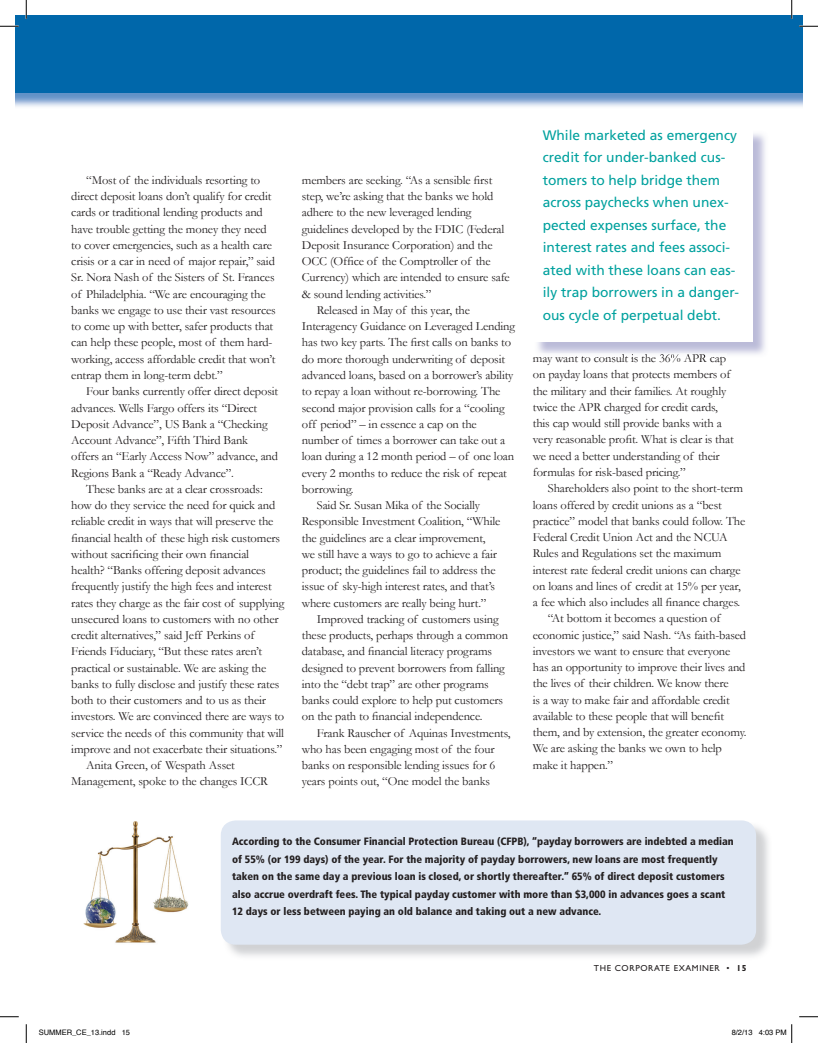
<style>
.page{position:relative;width:818px;height:1043px;background:#fff}
.page>*{position:absolute;margin:0;border:0;box-sizing:border-box;transform-origin:0 0}
.t1{font:13.75px/22.5px "Frutiger";color:#00a19e}
.t2{font:12.5px/16.2px "Garamond";letter-spacing:-.01em;color:#231f20}
.t3{font:900 condensed 10.62px/17.5px "Frutiger";color:#231f20}
.t4{font:8.75px "Gill Sans";letter-spacing:.07em;color:#231f20}
.t5{font:7.5px "Helvetica";color:#000}
.s1{font-weight:700}
</style>
<div class="page">
<img style="left:15px;top:93px;width:787px;height:14px">
<div style="left:15px;top:15px;width:787px;height:78px;background:#0067aa"></div>
<div style="left:221px;top:820px;width:535px;height:124px;background:#dfe7f3;border-radius:15px"></div>
<img style="left:537px;top:134px;width:228px;height:221px">
<img style="left:537px;top:354px;width:189px;height:3px">
<div style="left:532px;top:129px;width:220px;height:212px;background:#fff"></div>
<img style="left:83px;top:821px;width:106px;height:122px">
<svg style="left:0;top:25px;width:19px;height:2px"></svg>
<svg style="left:799px;top:25px;width:19px;height:2px"></svg>
<svg style="left:0;top:1016px;width:19px;height:1px"></svg>
<svg style="left:799px;top:1016px;width:19px;height:1px"></svg>
<svg style="left:25px;top:0;width:2px;height:19px"></svg>
<svg style="left:25px;top:1024px;width:2px;height:18px"></svg>
<svg style="left:790px;top:0;width:2px;height:19px"></svg>
<svg style="left:791px;top:1024px;width:1px;height:18px"></svg>
<p class="t2" style="left:71px;top:172px;width:206px;text-indent:15px">“Most of the individuals resorting to direct deposit loans don’t qualify for credit cards or traditional lending products and have trouble getting the money they need to cover emergencies, such as a health care crisis or a car in need of major repair,” said Sr. Nora Nash of the Sisters of St. Frances of Philadelphia. “We are encouraging the banks we engage to use their vast resources to come up with better, safer products that can help these people, most of them hard&shy;working, access affordable credit that won’t entrap them in long-term debt.”</p>
<p class="t2" style="left:71px;top:383px;width:208px;text-indent:15px">Four banks currently offer direct deposit advances. Wells Fargo offers its “Direct Deposit Advance”, US Bank a “Checking Account Advance”, Fifth Third Bank offers an “Early Access Now” advance, and Regions Bank a “Ready Advance”.</p>
<p class="t2" style="left:86px;top:480px;width:178px">These banks are at a clear crossroads:</p>
<p class="t2" style="left:71px;top:497px;width:205px">how do they service the need for quick and</p>
<p class="t2" style="left:71px;top:513px;width:204px">reliable credit in ways that will preserve the</p>
<p class="t2" style="left:71px;top:529px;width:210px">financial health of these high risk customers</p>
<p class="t2" style="left:71px;top:545px;width:179px">without sacrificing their own financial</p>
<p class="t2" style="left:71px;top:562px;width:196px">health? “Banks offering deposit advances</p>
<p class="t2" style="left:71px;top:578px;width:202px">frequently justify the high fees and interest</p>
<p class="t2" style="left:71px;top:594px;width:215px">rates they charge as the fair cost of supplying</p>
<p class="t2" style="left:71px;top:610px;width:209px">unsecured loans to customers with no other</p>
<p class="t2" style="left:71px;top:627px;width:185px">credit alternatives,” said Jeff Perkins of</p>
<p class="t2" style="left:71px;top:643px;width:192px">Friends Fiduciary, “But these rates aren’t</p>
<p class="t2" style="left:71px;top:659px;width:196px">practical or sustainable. We are asking the</p>
<p class="t2" style="left:71px;top:675px;width:209px">banks to fully disclose and justify these rates</p>
<p class="t2" style="left:71px;top:692px;width:196px">both to their customers and to us as their</p>
<p class="t2" style="left:71px;top:708px;width:214px">investors. We are convinced there are ways to</p>
<p class="t2" style="left:71px;top:724px;width:214px">service the needs of this community that will</p>
<p class="t2" style="left:71px;top:740px;width:212px">improve and not exacerbate their situations.”</p>
<p class="t2" style="left:86px;top:757px;width:150px">Anita Green, of Wespath Asset</p>
<p class="t2" style="left:71px;top:773px;width:198px">Management, spoke to the changes ICCR</p>
<p class="t2" style="left:302px;top:172px;width:192px">members are seeking. “As a sensible first</p>
<p class="t2" style="left:302px;top:188px;width:193px">step, we’re asking that the banks we hold</p>
<p class="t2" style="left:302px;top:204px;width:171px">adhere to the new leveraged lending</p>
<p class="t2" style="left:302px;top:220px;width:204px">guidelines developed by the FDIC (Federal</p>
<p class="t2" style="left:302px;top:237px;width:192px">Deposit Insurance Corporation) and the</p>
<p class="t2" style="left:302px;top:253px;width:190px">OCC (Office of the Comptroller of the</p>
<p class="t2" style="left:302px;top:269px;width:209px">Currency) which are intended to ensure safe</p>
<p class="t2" style="left:302px;top:285px;width:131px">&amp; sound lending activities.”</p>
<p class="t2" style="left:317px;top:302px;width:155px">Released in May of this year, the</p>
<p class="t2" style="left:302px;top:318px;width:215px">Interagency Guidance on Leveraged Lending</p>
<p class="t2" style="left:302px;top:334px;width:211px">has two key parts. The first calls on banks to</p>
<p class="t2" style="left:302px;top:350px;width:205px">do more thorough underwriting of deposit</p>
<p class="t2" style="left:302px;top:367px;width:213px">advanced loans, based on a borrower’s ability</p>
<p class="t2" style="left:302px;top:383px;width:200px">to repay a loan without re-borrowing. The</p>
<p class="t2" style="left:302px;top:399px;width:204px">second major provision calls for a “cooling</p>
<p class="t2" style="left:302px;top:415px;width:176px">off period” – in essence a cap on the</p>
<p class="t2" style="left:302px;top:432px;width:205px">number of times a borrower can take out a</p>
<p class="t2" style="left:302px;top:448px;width:214px">loan during a 12 month period – of one loan</p>
<p class="t2" style="left:302px;top:464px;width:207px">every 2 months to reduce the risk of repeat</p>
<p class="t2" style="left:302px;top:480px;width:53px">borrowing.</p>
<p class="t2" style="left:317px;top:497px;width:165px">Said Sr. Susan Mika of the Socially</p>
<p class="t2" style="left:302px;top:513px;width:200px">Responsible Investment Coalition, “While</p>
<p class="t2" style="left:302px;top:529px;width:185px">the guidelines are a clear improvement,</p>
<p class="t2" style="left:302px;top:545px;width:196px">we still have a ways to go to achieve a fair</p>
<p class="t2" style="left:302px;top:562px;width:195px">product; the guidelines fail to address the</p>
<p class="t2" style="left:302px;top:578px;width:195px">issue of sky-high interest rates, and that’s</p>
<p class="t2" style="left:302px;top:594px;width:186px">where customers are really being hurt.”</p>
<p class="t2" style="left:317px;top:610px;width:183px">Improved tracking of customers using</p>
<p class="t2" style="left:302px;top:627px;width:208px">these products, perhaps through a common</p>
<p class="t2" style="left:302px;top:643px;width:192px">database, and financial literacy programs</p>
<p class="t2" style="left:302px;top:659px;width:204px">designed to prevent borrowers from falling</p>
<p class="t2" style="left:302px;top:675px;width:188px">into the “debt trap” are other programs</p>
<p class="t2" style="left:302px;top:692px;width:203px">banks could explore to help put customers</p>
<p class="t2" style="left:302px;top:708px;width:182px">on the path to financial independence.</p>
<p class="t2" style="left:317px;top:724px;width:195px">Frank Rauscher of Aquinas Investments,</p>
<p class="t2" style="left:302px;top:740px;width:194px">who has been engaging most of the four</p>
<p class="t2" style="left:302px;top:757px;width:195px">banks on responsible lending issues for 6</p>
<p class="t2" style="left:302px;top:773px;width:190px">years points out, “One model the banks</p>
<p class="t1" style="left:542px;top:123px;width:198px">While marketed as emergency credit for under-banked cus&shy;tomers to help bridge them across paychecks when unex&shy;pected expenses surface, the interest rates and fees associ&shy;ated with these loans can eas&shy;ily trap borrowers in a danger&shy;ous cycle of perpetual debt.</p>
<p class="t2" style="left:532px;top:350px;width:202px">may want to consult is the 36% APR cap on payday loans that protects members of the military and their families. At roughly twice the APR charged for credit cards, this cap would still provide banks with a very reasonable profit. What is clear is that we need a better understanding of their formulas for risk-based pricing.”</p>
<p class="t2" style="left:547px;top:480px;width:197px">Shareholders also point to the short-term</p>
<p class="t2" style="left:532px;top:496px;width:190px">loans offered by credit unions as a “best</p>
<p class="t2" style="left:532px;top:512px;width:214px">practice” model that banks could follow. The</p>
<p class="t2" style="left:532px;top:529px;width:196px">Federal Credit Union Act and the NCUA</p>
<p class="t2" style="left:532px;top:545px;width:190px">Rules and Regulations set the maximum</p>
<p class="t2" style="left:532px;top:561px;width:209px">interest rate federal credit unions can charge</p>
<p class="t2" style="left:532px;top:577px;width:210px">on loans and lines of credit at 15% per year,</p>
<p class="t2" style="left:532px;top:594px;width:209px">a fee which also includes all finance charges.</p>
<p class="t2" style="left:547px;top:610px;width:174px">“At bottom it becomes a question of</p>
<p class="t2" style="left:532px;top:626px;width:215px">economic justice,” said Nash. “As faith-based</p>
<p class="t2" style="left:532px;top:642px;width:199px">investors we want to ensure that everyone</p>
<p class="t2" style="left:532px;top:659px;width:214px">has an opportunity to improve their lives and</p>
<p class="t2" style="left:532px;top:675px;width:197px">the lives of their children. We know there</p>
<p class="t2" style="left:532px;top:691px;width:198px">is a way to make fair and affordable credit</p>
<p class="t2" style="left:532px;top:707px;width:193px">available to these people that will benefit</p>
<p class="t2" style="left:532px;top:724px;width:215px">them, and by extension, the greater economy.</p>
<p class="t2" style="left:532px;top:740px;width:190px">We are asking the banks we own to help</p>
<p class="t2" style="left:532px;top:756px;width:82px">make it happen.”</p>
<p class="t3" style="left:232px;top:832px;width:503px">According to the Consumer Financial Protection Bureau (CFPB), “payday borrowers are indebted a median of 55% (or 199 days) of the year. For the majority of payday borrowers, new loans are most frequently taken on the same day a previous loan is closed, or shortly thereafter.” 65% of direct deposit customers also accrue overdraft fees. The typical payday customer with more than $3,000 in advances goes a scant 12 days or less between paying an old balance and taking out a new advance.</p>
<p class="t4" style="left:594px;top:963px;width:154px">THE CORPORATE EXAMINER • <span class="s1">15</span></p>
<p class="t5" style="left:39px;top:1027px;width:93px">SUMMER_CE_13.indd 15</p>
<p class="t5" style="left:731px;top:1027px;width:57px">8/2/13 4:03 PM</p>
</div>
